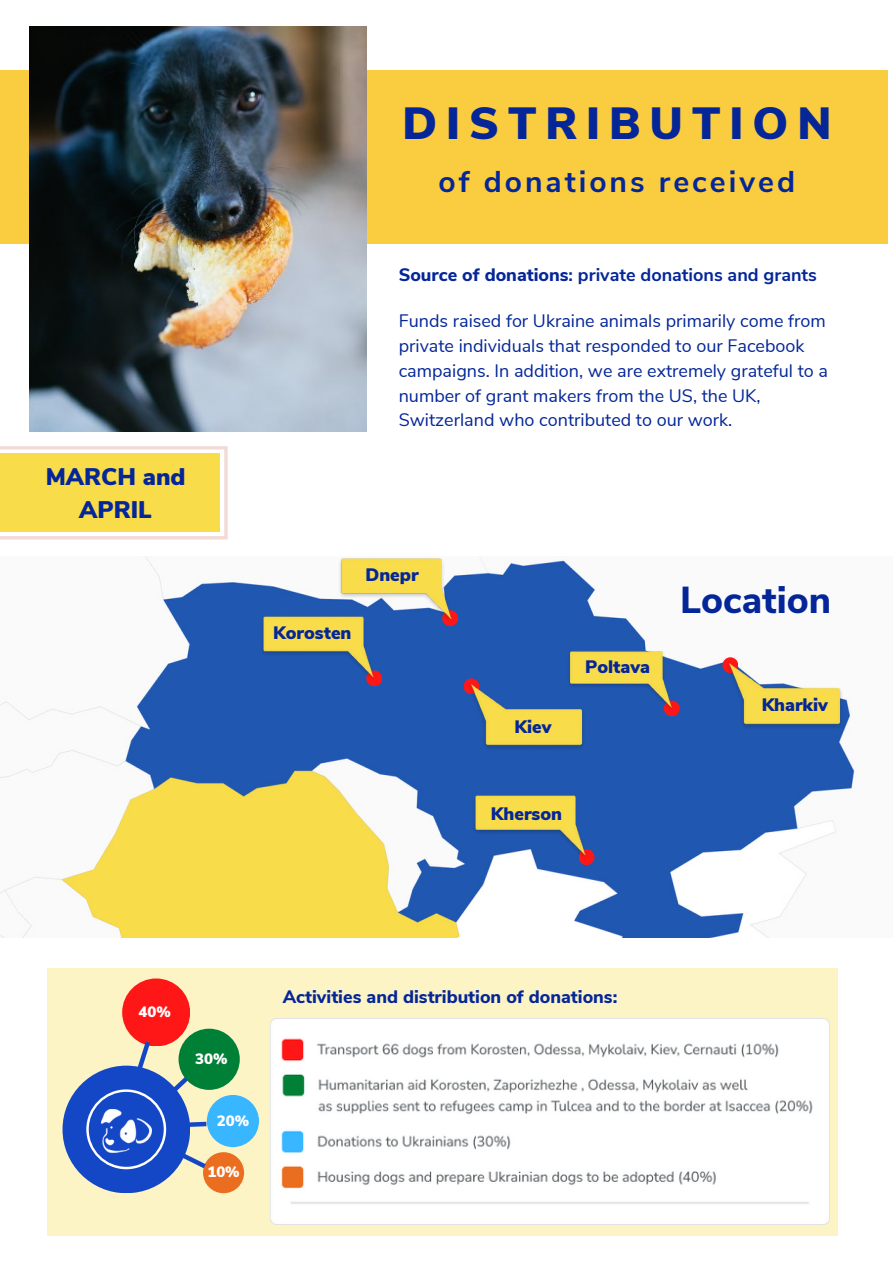
<style>
.page{position:relative;width:893px;height:1264px;background:#fff}
.page>*{position:absolute;margin:0;border:0;box-sizing:border-box;transform-origin:0 0}
.t1{font:900 45px "Nunito Sans";letter-spacing:.2em;color:#042698}
.t2{font:800 37.5px "Nunito Sans";color:#042698}
.t3{font:700 30px "Nunito Sans";letter-spacing:.1em;color:#042698}
.t4{font:900 24px/32.5px "Nunito Sans";color:#042698;text-align:center}
.t5{font:18px/24.8px "Nunito Sans";color:#042698}
.t6{font:700 18px "Nunito Sans";color:#042698}
.t7{font:900 18px "Nunito Sans";color:#042698}
.t8{font:800 18px "Nunito Sans";color:#042698}
.t9{font:900 15px "Nunito Sans";color:#fff}
.s1{font-weight:800}
</style>
<div class="page">
<div style="left:0;top:70px;width:887px;height:173px;background:#facc40"></div>
<img style="left:29px;top:26px;width:337px;height:405px">
<img style="left:0;top:557px;width:855px;height:380px">
<svg style="left:442px;top:610px;width:16px;height:16px"></svg>
<img style="left:337px;top:557px;width:118px;height:68px">
<svg style="left:463px;top:678px;width:16px;height:16px"></svg>
<img style="left:466px;top:681px;width:120px;height:70px">
<div style="left:578px;top:849px;width:16px;height:16px;background:#ff1616;border-radius:50%"></div>
<img style="left:471px;top:793px;width:118px;height:68px">
<div style="left:663px;top:700px;width:16px;height:16px;background:#ff1616;border-radius:50%"></div>
<img style="left:566px;top:649px;width:109px;height:64px">
<div style="left:366px;top:670px;width:16px;height:16px;background:#ff1616;border-radius:50%"></div>
<img style="left:259px;top:614px;width:118px;height:69px">
<svg style="left:722px;top:657px;width:16px;height:16px"></svg>
<img style="left:724px;top:660px;width:120px;height:70px">
<div style="left:47px;top:967px;width:790px;height:268px;background:#fdf4c6"></div>
<div style="left:62px;top:1065px;width:128px;height:128px;background:#1447c6;border-radius:50%"></div>
<div style="left:203px;top:1152px;width:41px;height:41px;background:#eb6d1f;border-radius:50%"></div>
<div style="left:207px;top:1094px;width:52px;height:53px;background:#38b6ff;border-radius:50%"></div>
<div style="left:178px;top:1028px;width:62px;height:61px;background:#008037;border-radius:50%"></div>
<div style="left:122px;top:978px;width:68px;height:68px;background:#ff1616;border-radius:50%"></div>
<svg style="left:86px;top:1036px;width:125px;height:136px"></svg>
<img style="left:253px;top:1018px;width:576px;height:205px">
<svg style="left:0;top:446px;width:228px;height:93px;background:#f9df67"></svg>
<h3 class="t4" style="left:46px;top:461px;width:141px">MARCH and<br>APRIL</h3>
<h1 class="t1" style="left:402px;top:93px;width:430px">DISTRIBUTION</h1>
<h3 class="t3" style="left:438px;top:162px;width:358px">of donations received</h3>
<p class="t6" style="left:398px;top:263px;width:419px"><span class="s1">Source of donations</span>: private donations and grants</p>
<p class="t5" style="left:398px;top:309px;width:431px">Funds raised for Ukraine animals primarily come from private individuals that responded to our Facebook campaigns. In addition, we are extremely grateful to a number of grant makers from the US, the UK, Switzerland who contributed to our work.</p>
<p class="t7" style="left:365px;top:563px;width:55px">Dnepr</p>
<p class="t7" style="left:273px;top:621px;width:80px">Korosten</p>
<p class="t7" style="left:514px;top:714px;width:38px">Kiev</p>
<p class="t7" style="left:585px;top:655px;width:66px">Poltava</p>
<p class="t7" style="left:491px;top:801px;width:73px">Kherson</p>
<h2 class="t2" style="left:680px;top:575px;width:152px">Location</h2>
<p class="t7" style="left:761px;top:693px;width:68px">Kharkiv</p>
<p class="t9" style="left:139px;top:1001px;width:34px">40%</p>
<p class="t9" style="left:195px;top:1048px;width:34px">30%</p>
<p class="t9" style="left:217px;top:1110px;width:34px">20%</p>
<p class="t9" style="left:207px;top:1161px;width:34px">10%</p>
<p class="t8" style="left:283px;top:985px;width:336px">Activities and distribution of donations:</p>
</div>
